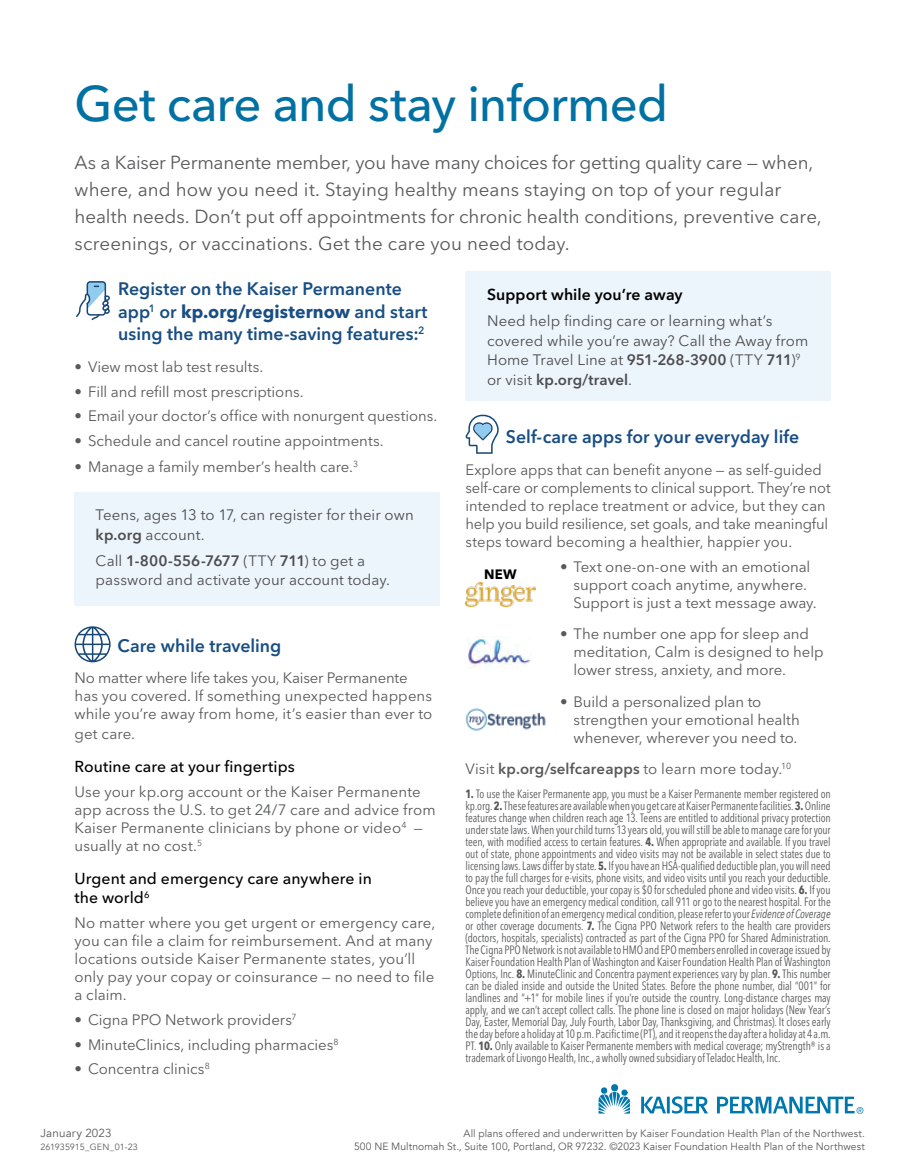
<style>
.page{position:relative;width:905px;height:1175px;background:#fff}
.page>*{position:absolute;margin:0;border:0;box-sizing:border-box;transform-origin:0 0}
.t1{font:500 49.5px "Avenir Next LT Pro";letter-spacing:-.02em;color:#0071a2}
.t2{font:18.75px/27px "Avenir Next LT Pro";color:#58595b}
.t3{font:600 18px/22.5px "Avenir Next LT Pro";color:#184e83}
.t4{font:500 15.75px/19.5px "Avenir Next LT Pro";letter-spacing:.005em;color:#000}
.t5{font:600 15.75px "Avenir Next LT Pro";letter-spacing:.005em;color:#000}
.t6{font:15px/18px "Avenir Next LT Pro";color:#58595b}
.t7{font:15px/19.5px "Avenir Next LT Pro";letter-spacing:.005em;color:#4d4d4f}
.t8{font:700 13.5px "Avenir Next LT Pro";color:#000}
.t9{font:12px/12px "Avenir Next Condensed";letter-spacing:-.005em;color:#58595b;text-align:justify;scale:.93 1}
.t10{font:11.7px "Avenir";letter-spacing:.015em;color:#58595b}
.t11{font:10.5px/12.6px "Avenir";letter-spacing:.01em;color:#58595b;text-align:right}
.t12{font:9px "Avenir";letter-spacing:.005em;color:#58595b}
.s1{font-weight:700}
.s2{font-weight:600}
.s3{font-style:italic}
</style>
<div class="page">
<svg style="left:598px;top:1087px;width:32px;height:26px"></svg>
<div style="left:611px;top:1084px;width:7px;height:7px;background:#0078ae;border-radius:50%"></div>
<svg style="left:641px;top:1096px;width:67px;height:17px"></svg>
<svg style="left:717px;top:1096px;width:146px;height:17px"></svg>
<svg style="left:76px;top:281px;width:34px;height:40px"></svg>
<svg style="left:465px;top:415px;width:34px;height:39px"></svg>
<div style="left:465px;top:272px;width:365px;height:129px;background:#ecf5fc"></div>
<div style="left:74px;top:492px;width:365px;height:114px;background:#ecf5fc"></div>
<img style="left:467px;top:636px;width:64px;height:32px">
<img style="left:465px;top:708px;width:81px;height:23px">
<img style="left:465px;top:582px;width:70px;height:24px">
<svg style="left:75px;top:626px;width:36px;height:36px"></svg>
<h1 class="t1" style="left:75px;top:74px;width:595px">Get care and stay informed</h1>
<p class="t2" style="left:75px;top:149px;width:748px">As a Kaiser Permanente member, you have many choices for getting quality care — when, where, and how you need it. Staying healthy means staying on top of your regular health needs. Don’t put off appointments for chronic health conditions, preventive care, screenings, or vaccinations. Get the care you need today.</p>
<h3 class="t3" style="left:118px;top:278px;width:311px">Register on the Kaiser Permanente app<sup>1</sup> or <span class="s1">kp.org/registernow</span> and start using the many time-saving features:<sup>2</sup></h3>
<p class="t6" style="left:75px;top:357px;width:190px">• View most lab test results.</p>
<p class="t6" style="left:75px;top:382px;width:230px">• Fill and refill most prescriptions.</p>
<p class="t6" style="left:75px;top:407px;width:364px">• Email your doctor’s office with nonurgent questions.</p>
<p class="t6" style="left:75px;top:432px;width:311px">• Schedule and cancel routine appointments.</p>
<p class="t6" style="left:75px;top:458px;width:285px">• Manage a family member’s health care.<sup>3</sup></p>
<p class="t7" style="left:96px;top:505px;width:320px">Teens, ages 13 to 17, can register for their own <span class="s2">kp.org</span> account.</p>
<p class="t7" style="left:96px;top:551px;width:296px">Call <span class="s2">1-800-556-7677</span> (TTY <span class="s2">711</span>) to get a password and activate your account today.</p>
<h3 class="t3" style="left:117px;top:634px;width:166px">Care while traveling</h3>
<p class="t6" style="left:75px;top:669px;width:359px">No matter where life takes you, Kaiser Permanente has you covered. If something unexpected happens while you’re away from home, it’s easier than ever to</p>
<p class="t6" style="left:75px;top:724px;width:62px">get care.</p>
<h3 class="t4" style="left:75px;top:756px;width:222px">Routine care at your fingertips</h3>
<p class="t6" style="left:75px;top:782px;width:362px">Use your kp.org account or the Kaiser Permanente app across the U.S. to get 24/7 care and advice from Kaiser Permanente clinicians by phone or video<sup>4</sup> — usually at no cost.<sup>5</sup></p>
<h3 class="t4" style="left:75px;top:868px;width:299px">Urgent and emergency care anywhere in the world<sup>6</sup></h3>
<p class="t6" style="left:75px;top:913px;width:362px">No matter where you get urgent or emergency care, you can file a claim for reimbursement. And at many locations outside Kaiser Permanente states, you’ll only pay your copay or coinsurance — no need to file a claim.</p>
<p class="t6" style="left:75px;top:1010px;width:223px">• Cigna PPO Network providers<sup>7</sup></p>
<p class="t6" style="left:75px;top:1035px;width:265px">• MinuteClinics, including pharmacies<sup>8</sup></p>
<p class="t6" style="left:75px;top:1060px;width:137px">• Concentra clinics<sup>8</sup></p>
<h3 class="t5" style="left:487px;top:285px;width:197px">Support while you’re away</h3>
<p class="t7" style="left:487px;top:311px;width:323px">Need help finding care or learning what’s covered while you’re away? Call the Away from Home Travel Line at <span class="s2">951-268-3900</span> (TTY <span class="s2">711</span>)<sup>9 </sup>or visit <span class="s2">kp.org/travel</span>.</p>
<h3 class="t3" style="left:506px;top:425px;width:295px">Self-care apps for your everyday life</h3>
<p class="t6" style="left:465px;top:460px;width:366px">Explore apps that can benefit anyone — as self-guided self-care or complements to clinical support. They’re not intended to replace treatment or advice, but they can help you build resilience, set goals, and take meaningful steps toward becoming a healthier, happier you.</p>
<p class="t6" style="left:573px;top:557px;width:245px;text-indent:-14px">• Text one-on-one with an emotional support coach anytime, anywhere.<br>Support is just a text message away.</p>
<p class="t6" style="left:573px;top:625px;width:251px;text-indent:-14px">• The number one app for sleep and meditation, Calm is designed to help lower stress, anxiety, and more.</p>
<p class="t6" style="left:573px;top:692px;width:228px;text-indent:-14px">• Build a personalized plan to strengthen your emotional health whenever, wherever you need to.</p>
<p class="t6" style="left:465px;top:760px;width:327px">Visit <span class="s2">kp.org/selfcareapps</span> to learn more today.<sup>10</sup></p>
<p class="t8" style="left:484px;top:565px;width:34px">NEW</p>
<p class="t9" style="left:465px;top:787px;width:394px"><span class="s1">1.</span> To use the Kaiser Permanente app, you must be a Kaiser Permanente member registered on kp.org. <span class="s1">2.</span> These features are available when you get care at Kaiser Permanente facilities. <span class="s1">3.</span> Online features change when children reach age 13. Teens are entitled to additional privacy protection under state laws. When your child turns 13 years old, you will still be able to manage care for your teen, with modified access to certain features. <span class="s1">4.</span> When appropriate and available. If you travel out of state, phone appointments and video visits may not be available in select states due to licensing laws. Laws differ by state. <span class="s1">5.</span> If you have an HSA-qualified deductible plan, you will need to pay the full charges for e-visits, phone visits, and video visits until you reach your deductible.<br>Once you reach your deductible, your copay is $0 for scheduled phone and video visits. <span class="s1">6.</span> If you believe you have an emergency medical condition, call 911 or go to the nearest hospital. For the complete definition of an emergency medical condition, please refer to your <span class="s3">Evidence of Coverage </span>or other coverage documents. <span class="s1">7.</span> The Cigna PPO Network refers to the health care providers (doctors, hospitals, specialists) contracted as part of the Cigna PPO for Shared Administration.<br>The Cigna PPO Network is not available to HMO and EPO members enrolled in coverage issued by Kaiser Foundation Health Plan of Washington and Kaiser Foundation Health Plan of Washington Options, Inc. <span class="s1">8.</span> MinuteClinic and Concentra payment experiences vary by plan. <span class="s1">9.</span> This number can be dialed inside and outside the United States. Before the phone number, dial “001” for landlines and “+1” for mobile lines if you’re outside the country. Long-distance charges may apply, and we can’t accept collect calls. The phone line is closed on major holidays (New Year’s Day, Easter, Memorial Day, July Fourth, Labor Day, Thanksgiving, and Christmas). It closes early the day before a holiday at 10 p.m. Pacific time (PT), and it reopens the day after a holiday at 4 a.m.<br>PT. <span class="s1">10.</span> Only available to Kaiser Permanente members with medical coverage; myStrength® is a trademark of Livongo Health, Inc., a wholly owned subsidiary of Teladoc Health, Inc.</p>
<p class="t10" style="left:40px;top:1126px;width:73px">January 2023</p>
<p class="t12" style="left:40px;top:1141px;width:99px">261935915_GEN_01-23</p>
<p class="t11" style="left:354px;top:1127px;width:512px">All plans offered and underwritten by Kaiser Foundation Health Plan of the Northwest.<br>500 NE Multnomah St., Suite 100, Portland, OR 97232. ©2023 Kaiser Foundation Health Plan of the Northwest</p>
</div>
